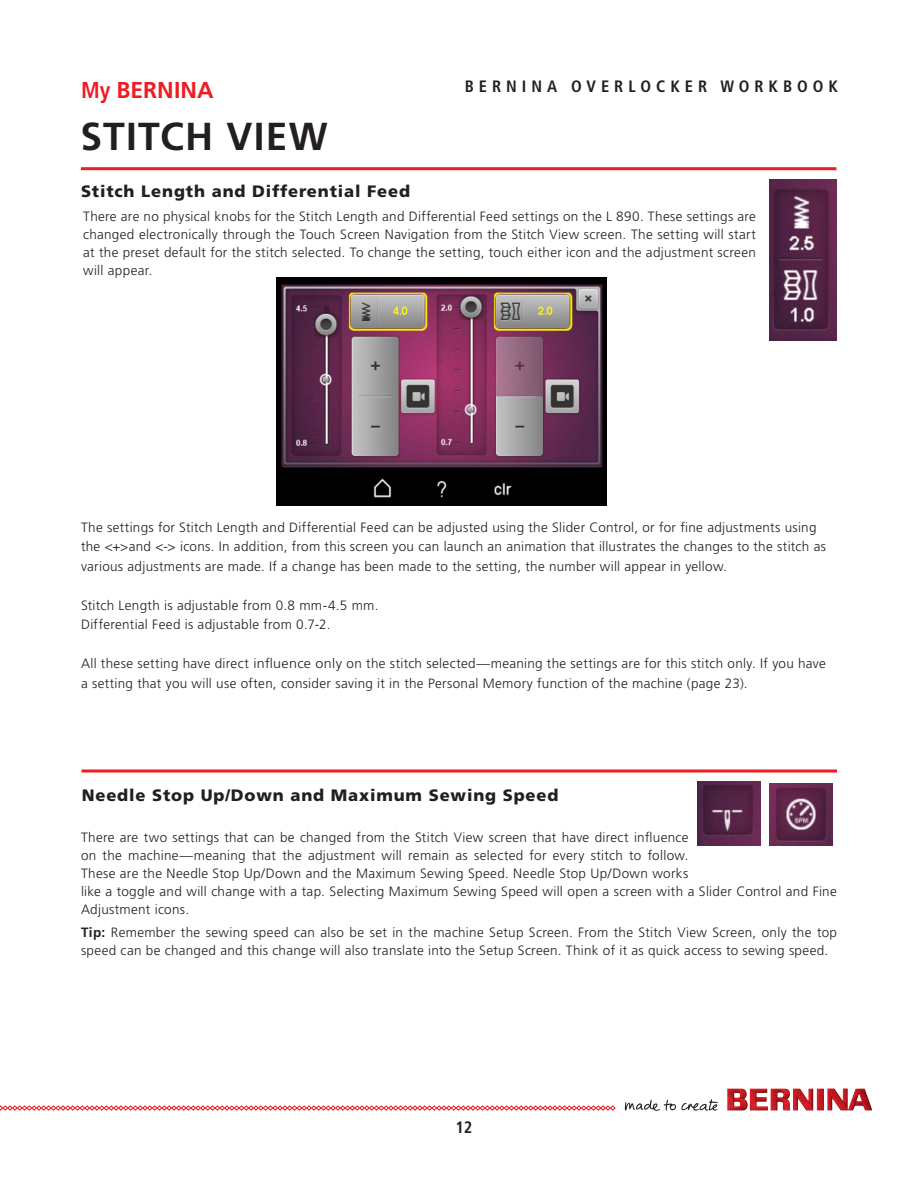
<style>
.page{position:relative;width:918px;height:1188px;background:#fff}
.page>*{position:absolute;margin:0;border:0;box-sizing:border-box;transform-origin:0 0}
.Page_Titles_not_in_T{font:700 39px "Frutiger LT Std";letter-spacing:.03em;color:#231f20}
.t1{font:700 22.95px "Frutiger LT Std";letter-spacing:.005em;color:#ee1d23}
.Subheads_in_Black{font:900 16.5px "Frutiger LT Std";letter-spacing:.05em;color:#231f20}
.t2{font:700 condensed 16.5px "Frutiger LT Std";letter-spacing:.3em;color:#231f20}
.Body_Paragraph{font:300 13.5px/18px "Frutiger LT Std";letter-spacing:.025em;color:#231f20}
.Body_Text_Indents{font:300 13.5px/19.5px "Frutiger LT Std";letter-spacing:.025em;color:#231f20}
.s1{font-stretch:condensed}
.s2{font-weight:700}
</style>
<div class="page">
<svg style="left:0;top:1105px;width:616px;height:6px"></svg>
<svg style="left:625px;top:1099px;width:93px;height:12px"></svg>
<img style="left:727px;top:1089px;width:145px;height:21px">
<img style="left:770px;top:180px;width:67px;height:160px">
<hr style="left:81px;top:167px;width:755px;height:3px;background:#ee1d23">
<hr style="left:82px;top:770px;width:755px;height:2px;background:#ee1d23">
<img style="left:276px;top:277px;width:331px;height:229px">
<img style="left:770px;top:783px;width:63px;height:62px">
<img style="left:697px;top:782px;width:64px;height:64px">
<h2 class="t1" style="left:81px;top:77px;width:134px"><span class="s1">My</span> BERNINA</h2>
<p class="Page_Titles_not_in_T" style="left:80px;top:114px;width:249px">STITCH VIEW</p>
<p class="Subheads_in_Black" style="left:81px;top:181px;width:331px">Stitch Length and Differential Feed</p>
<p class="t2" style="left:465px;top:77px;width:375px">BERNINA OVERLOCKER WORKBOOK</p>
<p class="Body_Paragraph" style="left:83px;top:207px;width:674px;text-align:justify">There are no physical knobs for the Stitch Length and Differential Feed settings on the L 890. These settings are changed electronically through the Touch Screen Navigation from the Stitch View screen. The setting will start at the preset default for the stitch selected. To change the setting, touch either icon and the adjustment screen will appear.</p>
<p class="Body_Text_Indents" style="left:81px;top:518px;width:746px">The settings for Stitch Length and Differential Feed can be adjusted using the Slider Control, or for fine adjustments using the &lt;+&gt;and &lt;-&gt; icons. In addition, from this screen you can launch an animation that illustrates the changes to the stitch as various adjustments are made. If a change has been made to the setting, the number will appear in yellow.</p>
<p class="Body_Text_Indents" style="left:81px;top:596px;width:299px">Stitch Length is adjustable from 0.8 mm-4.5 mm.</p>
<p class="Body_Text_Indents" style="left:81px;top:615px;width:251px">Differential Feed is adjustable from 0.7-2.</p>
<p class="Body_Text_Indents" style="left:81px;top:654px;width:746px">All these setting have direct influence only on the stitch selected—meaning the settings are for this stitch only. If you have a setting that you will use often, consider saving it in the Personal Memory function of the machine (page 23).</p>
<p class="Subheads_in_Black" style="left:82px;top:785px;width:478px">Needle Stop Up/Down and Maximum Sewing Speed</p>
<p class="Body_Paragraph" style="left:81px;top:829px;width:757px">There are two settings that can be changed from the Stitch View screen that have direct influence<br>on the machine—meaning that the adjustment will remain as selected for every stitch to follow.<br>These are the Needle Stop Up/Down and the Maximum Sewing Speed. Needle Stop Up/Down works<br>like a toggle and will change with a tap. Selecting Maximum Sewing Speed will open a screen with a Slider Control and Fine Adjustment icons.</p>
<p class="Body_Paragraph" style="left:81px;top:923px;width:758px"><span class="s2">Tip:</span> Remember the sewing speed can also be set in the machine Setup Screen. From the Stitch View Screen, only the top speed can be changed and this change will also translate into the Setup Screen. Think of it as quick access to sewing speed.</p>
<p class="t2" style="left:455px;top:1117px;width:19px">12</p>
</div>
